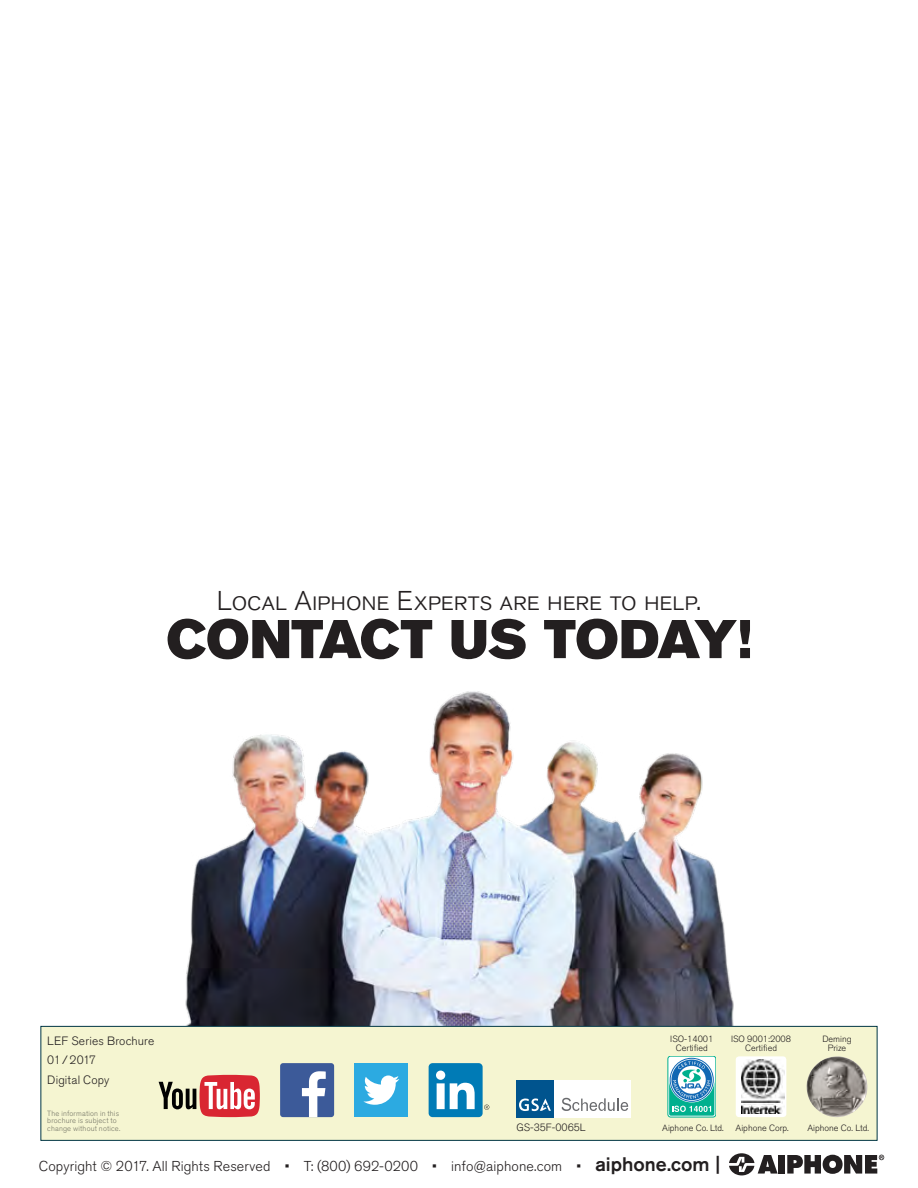
<style>
.page{position:relative;width:918px;height:1188px;background:#fff}
.page>*{position:absolute;margin:0;border:0;box-sizing:border-box;transform-origin:0 0}
.t1{font:54px "Akzidenz Grotesk BQ Super";letter-spacing:-.01em;color:#231f20}
.t2{font:27px "Akzidenz Grotesk BQ Light SC";letter-spacing:-.005em;color:#231f20}
.t3{font:300 14.25px "Akzidenz Grotesk BQ";letter-spacing:.005em;color:#231f20}
.t4{font:300 12px/19.5px "Akzidenz Grotesk BQ";letter-spacing:.015em;color:#231f20}
.t5{font:300 10.5px "Akzidenz Grotesk BQ";color:#231f20}
.t6{font:300 9px/9px "Akzidenz Grotesk BQ";color:#231f20;text-align:center}
.t7{font:300 7.5px/7.5px "Akzidenz Grotesk BQ";letter-spacing:.02em;color:#7b7c7f}
.s1{font-weight:500;font-size:19.5px}
</style>
<div class="page">
<img style="left:184px;top:691px;width:550px;height:335px">
<div style="left:40px;top:1026px;width:837px;height:115px;background:#f5f5d1;border:1px solid #003644"></div>
<div style="left:516px;top:1080px;width:115px;height:37px;background:#fff"></div>
<div style="left:516px;top:1080px;width:38px;height:37px;background:#00548e"></div>
<svg style="left:519px;top:1098px;width:32px;height:13px"></svg>
<svg style="left:562px;top:1098px;width:66px;height:13px"></svg>
<img style="left:807px;top:1056px;width:60px;height:61px">
<div style="left:736px;top:1056px;width:50px;height:61px;background:#fff;border-radius:3px"></div>
<img style="left:741px;top:1060px;width:43px;height:54px">
<div style="left:668px;top:1056px;width:48px;height:61px;background:#fff;border-radius:3px"></div>
<div style="left:668px;top:1056px;width:48px;height:61px;border:1px solid #00b08e;border-radius:3px"></div>
<div style="left:670px;top:1058px;width:43px;height:43px;border:1px solid #1268b3;border-radius:50%"></div>
<svg style="left:669px;top:1060px;width:45px;height:56px"></svg>
<div style="left:280px;top:1063px;width:54px;height:54px;background:#3c5a99;border-radius:3px"></div>
<svg style="left:302px;top:1071px;width:24px;height:46px"></svg>
<svg style="left:159px;top:1075px;width:101px;height:42px"></svg>
<svg style="left:484px;top:1105px;width:5px;height:5px"></svg>
<div style="left:429px;top:1063px;width:54px;height:54px;background:#007bb6;border-radius:4px"></div>
<svg style="left:436px;top:1071px;width:39px;height:38px"></svg>
<div style="left:354px;top:1063px;width:54px;height:54px;background:#2caae1"></div>
<svg style="left:363px;top:1075px;width:36px;height:30px"></svg>
<svg style="left:729px;top:1153px;width:49px;height:22px"></svg>
<div style="left:779px;top:1155px;width:6px;height:19px;background:#231f20"></div>
<svg style="left:787px;top:1155px;width:97px;height:19px"></svg>
<h2 class="t2" style="left:217px;top:585px;width:486px">Local Aiphone Experts are here to help.</h2>
<h1 class="t1" style="left:166px;top:608px;width:587px">CONTACT US TODAY!</h1>
<h3 class="t4" style="left:47px;top:1031px;width:109px">LEF Series Brochure<br>01/2017<br>Digital Copy</h3>
<p class="t7" style="left:47px;top:1109px;width:75px">The information in this brochure is subject to change without notice.</p>
<p class="t6" style="left:670px;top:1035px;width:45px">ISO-14001<br>Certified</p>
<p class="t6" style="left:731px;top:1035px;width:62px">ISO 9001:2008<br>Certified</p>
<p class="t6" style="left:822px;top:1035px;width:31px">Deming<br>Prize</p>
<p class="t5" style="left:516px;top:1121px;width:71px">GS-35F-0065L</p>
<p class="t6" style="left:807px;top:1123px;width:63px">Aiphone Co. Ltd.</p>
<p class="t6" style="left:662px;top:1123px;width:63px">Aiphone Co. Ltd.</p>
<p class="t6" style="left:736px;top:1123px;width:55px">Aiphone Corp.</p>
<h3 class="t3" style="left:39px;top:1158px;width:683px">Copyright © 2017. All Rights Reserved • T: (800) 692-0200 • info@aiphone.com • <span class="s1">aiphone.com |</span></h3>
</div>
